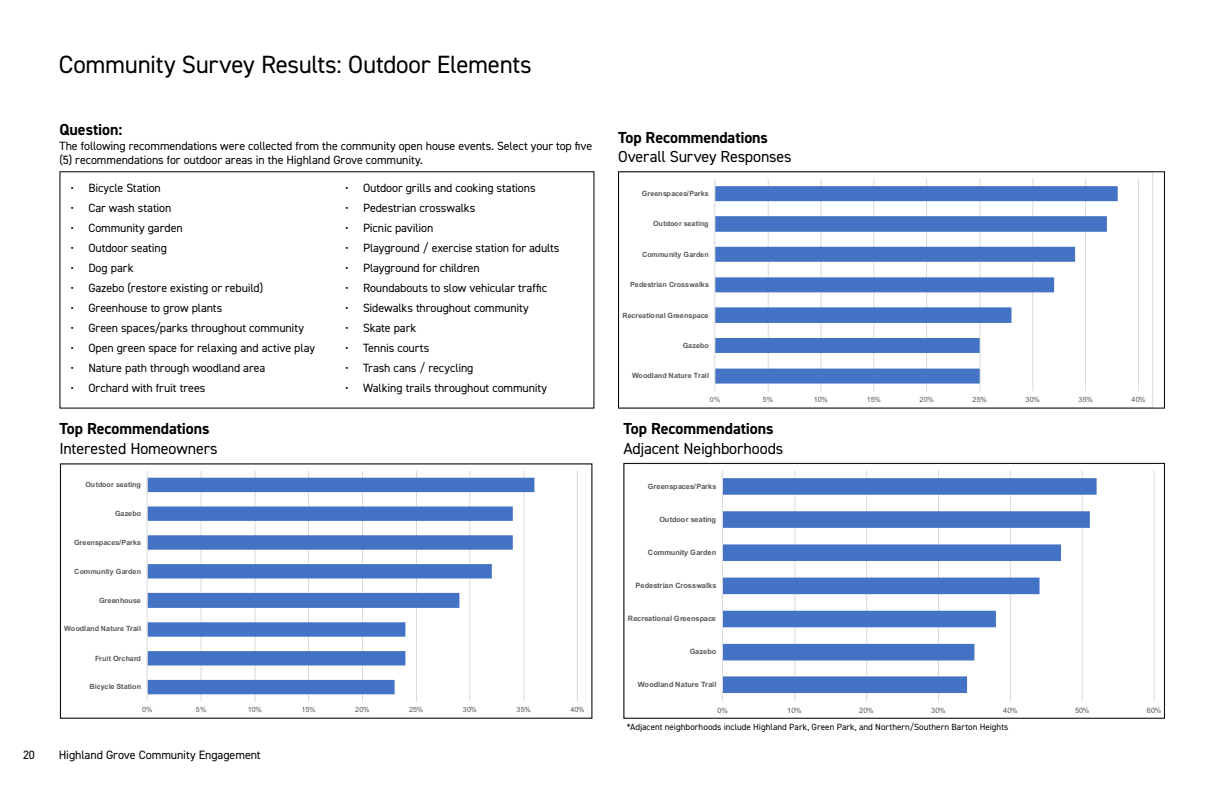
<style>
.page{position:relative;width:1224px;height:792px;background:#fff}
.page>*{position:absolute;margin:0;border:0;box-sizing:border-box;transform-origin:0 0}
.t1{font:25px "DIN2014";letter-spacing:-.015em;color:#000}
.t2{font:700 16px "DIN2014";letter-spacing:-.005em;color:#000}
.t3{font:16px "DIN2014";letter-spacing:-.01em;color:#000}
.t4{font:12.1px "DIN2014";letter-spacing:-.01em;color:#000}
.t5{font:12px/14.4px "DIN2014";letter-spacing:-.01em;color:#000}
.t6{font:9px "DIN2014";letter-spacing:.005em;color:#000}
.t7{font:700 7.4px "Arial";color:#595959}
.t8{font:700 7.4px "Arial";letter-spacing:.025em;color:#595959}
.t9{font:7.4px "Arial";letter-spacing:.025em;color:#595959}
.t10{font:700 7.2px "Arial";color:#595959}
.t11{font:700 7.2px "Arial";letter-spacing:.025em;color:#595959}
.t12{font:7.2px "Arial";letter-spacing:.025em;color:#595959}
.t13{font:700 7.2px "Arial";letter-spacing:-.03em;color:#595959}
</style>
<div class="page">
<hr style="left:201px;top:471px;width:1px;height:230px;background:#d9d9d9">
<hr style="left:255px;top:471px;width:1px;height:230px;background:#d9d9d9">
<hr style="left:308px;top:471px;width:1px;height:230px;background:#d9d9d9">
<hr style="left:362px;top:471px;width:1px;height:230px;background:#d9d9d9">
<hr style="left:416px;top:471px;width:1px;height:230px;background:#d9d9d9">
<hr style="left:470px;top:471px;width:1px;height:230px;background:#d9d9d9">
<hr style="left:524px;top:471px;width:1px;height:230px;background:#d9d9d9">
<hr style="left:577px;top:471px;width:1px;height:230px;background:#d9d9d9">
<svg style="left:148px;top:478px;width:386px;height:216px"></svg>
<hr style="left:147px;top:471px;width:1px;height:230px;background:#d9d9d9">
<svg style="left:722px;top:470px;width:433px;height:232px"></svg>
<div style="left:623px;top:463px;width:542px;height:256px;border:1px solid #000101"></div>
<hr style="left:768px;top:179px;width:1px;height:212px;background:#d9d9d9">
<hr style="left:821px;top:179px;width:1px;height:212px;background:#d9d9d9">
<hr style="left:874px;top:179px;width:1px;height:212px;background:#d9d9d9">
<hr style="left:926px;top:179px;width:1px;height:212px;background:#d9d9d9">
<hr style="left:980px;top:179px;width:1px;height:212px;background:#d9d9d9">
<hr style="left:1033px;top:179px;width:1px;height:212px;background:#d9d9d9">
<hr style="left:1085px;top:179px;width:1px;height:212px;background:#d9d9d9">
<hr style="left:1138px;top:179px;width:1px;height:212px;background:#d9d9d9">
<svg style="left:716px;top:186px;width:402px;height:198px"></svg>
<hr style="left:715px;top:179px;width:1px;height:212px;background:#d9d9d9">
<div style="left:618px;top:171px;width:547px;height:238px;border:1px solid #000101"></div>
<h1 class="t1" style="left:59px;top:49px;width:474px">Community Survey Results: Outdoor Elements</h1>
<h2 class="t2" style="left:59px;top:119px;width:64px">Question:</h2>
<p class="t5" style="left:59px;top:138px;width:534px">The following recommendations were collected from the community open house events. Select your top five (5) recommendations for outdoor areas in the Highland Grove community.</p>
<p class="t5" style="left:70px;top:181px;width:92px">• Bicycle Station</p>
<p class="t5" style="left:70px;top:201px;width:103px">• Car wash station</p>
<p class="t5" style="left:70px;top:221px;width:114px">• Community garden</p>
<p class="t5" style="left:70px;top:241px;width:98px">• Outdoor seating</p>
<p class="t5" style="left:70px;top:261px;width:65px">• Dog park</p>
<p class="t5" style="left:70px;top:281px;width:194px">• Gazebo (restore existing or rebuild)</p>
<p class="t5" style="left:70px;top:301px;width:153px">• Greenhouse to grow plants</p>
<p class="t5" style="left:70px;top:321px;width:235px">• Green spaces/parks throughout community</p>
<p class="t5" style="left:70px;top:341px;width:246px">• Open green space for relaxing and active play</p>
<p class="t5" style="left:70px;top:361px;width:197px">• Nature path through woodland area</p>
<p class="t5" style="left:70px;top:381px;width:136px">• Orchard with fruit trees</p>
<h2 class="t2" style="left:59px;top:418px;width:152px">Top Recommendations</h2>
<h2 class="t3" style="left:59px;top:438px;width:160px">Interested Homeowners</h2>
<p class="t10" style="left:86px;top:480px;width:57px">Outdoor seating</p>
<p class="t10" style="left:115px;top:508px;width:27px">Gazebo</p>
<p class="t11" style="left:74px;top:537px;width:69px">Greenspaces/Parks</p>
<p class="t10" style="left:74px;top:566px;width:68px">Community Garden</p>
<p class="t13" style="left:99px;top:595px;width:43px">Greenhouse</p>
<p class="t10" style="left:64px;top:624px;width:79px">Woodland Nature Trail</p>
<p class="t10" style="left:95px;top:653px;width:47px">Fruit Orchard</p>
<p class="t10" style="left:89px;top:682px;width:53px">Bicycle Station</p>
<p class="t5" style="left:345px;top:181px;width:192px">• Outdoor grills and cooking stations</p>
<p class="t5" style="left:345px;top:201px;width:132px">• Pedestrian crosswalks</p>
<p class="t5" style="left:345px;top:221px;width:90px">• Picnic pavilion</p>
<p class="t5" style="left:345px;top:241px;width:216px">• Playground / exercise station for adults</p>
<p class="t5" style="left:345px;top:261px;width:136px">• Playground for children</p>
<p class="t5" style="left:345px;top:281px;width:204px">• Roundabouts to slow vehicular traffic</p>
<p class="t5" style="left:345px;top:301px;width:185px">• Sidewalks throughout community</p>
<p class="t5" style="left:345px;top:321px;width:73px">• Skate park</p>
<p class="t5" style="left:345px;top:341px;width:86px">• Tennis courts</p>
<p class="t5" style="left:345px;top:361px;width:130px">• Trash cans / recycling</p>
<p class="t5" style="left:345px;top:381px;width:204px">• Walking trails throughout community</p>
<p class="t12" style="left:142px;top:705px;width:12px">0%</p>
<p class="t12" style="left:196px;top:705px;width:12px">5%</p>
<p class="t12" style="left:248px;top:705px;width:16px">10%</p>
<p class="t12" style="left:301px;top:705px;width:16px">15%</p>
<p class="t12" style="left:355px;top:705px;width:16px">20%</p>
<p class="t12" style="left:409px;top:705px;width:16px">25%</p>
<p class="t12" style="left:463px;top:705px;width:16px">30%</p>
<p class="t12" style="left:517px;top:705px;width:16px">35%</p>
<p class="t12" style="left:570px;top:705px;width:16px">40%</p>
<p class="t4" style="left:23px;top:748px;width:14px">20</p>
<p class="t4" style="left:59px;top:748px;width:203px">Highland Grove Community Engagement</p>
<h2 class="t2" style="left:618px;top:127px;width:152px">Top Recommendations</h2>
<h2 class="t3" style="left:618px;top:147px;width:175px">Overall Survey Responses</h2>
<p class="t11" style="left:642px;top:188px;width:69px">Greenspaces/Parks</p>
<p class="t10" style="left:653px;top:219px;width:57px">Outdoor seating</p>
<p class="t10" style="left:642px;top:249px;width:68px">Community Garden</p>
<p class="t10" style="left:630px;top:279px;width:81px">Pedestrian Crosswalks</p>
<p class="t11" style="left:622px;top:310px;width:88px">Recreational Greenspace</p>
<p class="t10" style="left:683px;top:341px;width:27px">Gazebo</p>
<p class="t10" style="left:632px;top:371px;width:79px">Woodland Nature Trail</p>
<p class="t12" style="left:710px;top:395px;width:12px">0%</p>
<p class="t12" style="left:763px;top:395px;width:12px">5%</p>
<p class="t12" style="left:814px;top:395px;width:16px">10%</p>
<p class="t12" style="left:867px;top:395px;width:16px">15%</p>
<p class="t12" style="left:920px;top:395px;width:16px">20%</p>
<p class="t12" style="left:973px;top:395px;width:16px">25%</p>
<p class="t12" style="left:1026px;top:395px;width:16px">30%</p>
<p class="t12" style="left:1079px;top:395px;width:16px">35%</p>
<p class="t12" style="left:1131px;top:395px;width:16px">40%</p>
<h2 class="t2" style="left:623px;top:418px;width:152px">Top Recommendations</h2>
<h2 class="t3" style="left:623px;top:438px;width:161px">Adjacent Neighborhoods</h2>
<p class="t8" style="left:648px;top:481px;width:70px">Greenspaces/Parks</p>
<p class="t7" style="left:659px;top:515px;width:58px">Outdoor seating</p>
<p class="t7" style="left:648px;top:547px;width:70px">Community Garden</p>
<p class="t7" style="left:636px;top:580px;width:82px">Pedestrian Crosswalks</p>
<p class="t8" style="left:628px;top:613px;width:90px">Recreational Greenspace</p>
<p class="t7" style="left:690px;top:647px;width:28px">Gazebo</p>
<p class="t7" style="left:638px;top:680px;width:80px">Woodland Nature Trail</p>
<p class="t9" style="left:717px;top:705px;width:12px">0%</p>
<p class="t9" style="left:787px;top:705px;width:16px">10%</p>
<p class="t9" style="left:859px;top:705px;width:16px">20%</p>
<p class="t9" style="left:931px;top:705px;width:16px">30%</p>
<p class="t9" style="left:1003px;top:705px;width:16px">40%</p>
<p class="t9" style="left:1075px;top:705px;width:16px">50%</p>
<p class="t9" style="left:1147px;top:705px;width:16px">60%</p>
<p class="t6" style="left:627px;top:721px;width:383px">*Adjacent neighborhoods include Highland Park, Green Park, and Northern/Southern Barton Heights</p>
</div>
